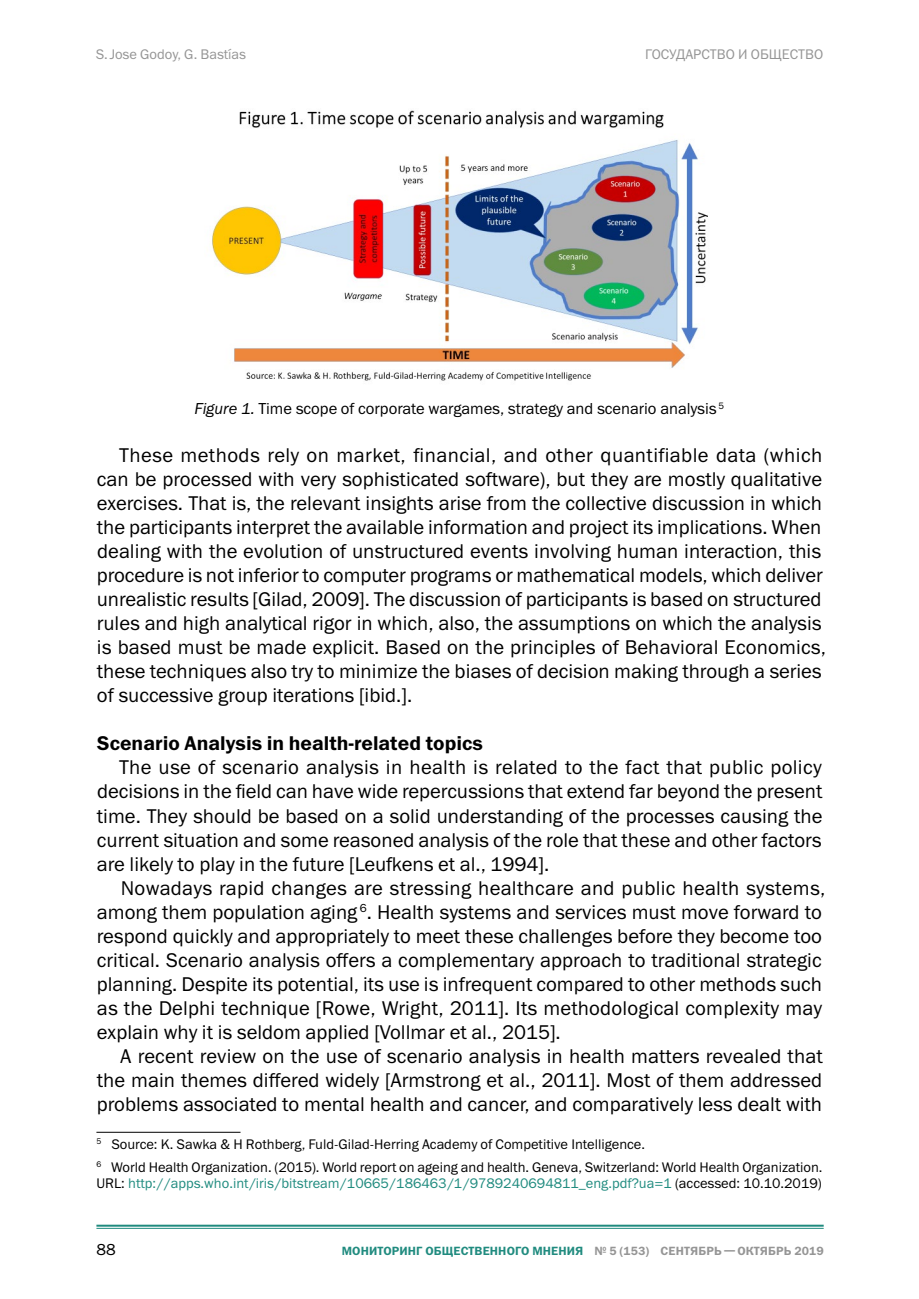
<style>
.page{position:relative;width:919px;height:1299px;background:#fff}
.page>*{position:absolute;margin:0;border:0;box-sizing:border-box;transform-origin:0 0}
.GENERAL_TEXT{font:20px/24px "Franklin Gothic ITC";color:#000}
.Title_IN_TEXT{font:600 20px "Franklin Gothic ITC";color:#000}
.Picture_number_and_t{font:16px "Franklin Gothic ITC";color:#000}
.footnote_text{font:14px/16.8px "Franklin Gothic ITC";color:#000}
.t1{font:14px "Franklin Gothic ITC";color:#959595}
.t2{font:600 12px "Franklin Gothic ITC";letter-spacing:.01em;color:#208b7f}
.t3{font:600 12px "Franklin Gothic ITC";color:#959595}
.s1{font-style:italic}
.s2{color:#208b7f}
.s3{color:#959595}
</style>
<div class="page">
<hr style="left:96px;top:1224px;width:727px;height:2px;background:#208b7f">
<hr style="left:96px;top:1227px;width:727px;height:1px;background:#208b7f">
<img style="left:212px;top:110px;width:496px;height:271px">
<hr style="left:96px;top:1131px;width:144px;height:1px;background:#000">
<p class="t1" style="left:96px;top:46px;width:152px">S.Jose Godoy, G. Bastías</p>
<p class="t1" style="left:645px;top:46px;width:179px">ГОСУДАРСТВО И ОБЩЕСТВО</p>
<p class="Picture_number_and_t" style="left:194px;top:399px;width:531px"><span class="s1">Figure 1.</span> Time scope of corporate wargames, strategy and scenario analysis <sup>5</sup></p>
<p class="GENERAL_TEXT" style="left:97px;top:443px;width:730px;text-indent:22px">These methods rely on market, financial, and other quantifiable data (which can be processed with very sophisticated software), but they are mostly qualitative exercises. That is, the relevant insights arise from the collective discussion in which the participants interpret the available information and project its implications. When dealing with the evolution of unstructured events involving human interaction, this procedure is not inferior to computer programs or mathematical models, which deliver unrealistic results [Gilad, 2009]. The discussion of participants is based on structured rules and high analytical rigor in which, also, the assumptions on which the analysis is based must be made explicit. Based on the principles of Behavioral Economics, these techniques also try to minimize the biases of decision making through a series of successive group iterations [ibid.].</p>
<p class="Title_IN_TEXT" style="left:97px;top:731px;width:387px">Scenario Analysis in health-related topics</p>
<p class="GENERAL_TEXT" style="left:97px;top:755px;width:727px;text-align:justify;text-indent:22px">The use of scenario analysis in health is related to the fact that public policy decisions in the field can have wide repercussions that extend far beyond the present time. They should be based on a solid understanding of the processes causing the current situation and some reasoned analysis of the role that these and other factors are likely to play in the future [Leufkens et al., 1994].</p>
<p class="GENERAL_TEXT" style="left:97px;top:875px;width:730px;text-indent:24px">Nowadays rapid changes are stressing healthcare and public health systems, among them population aging <sup>6</sup>. Health systems and services must move forward to respond quickly and appropriately to meet these challenges before they become too critical. Scenario analysis offers a complementary approach to traditional strategic planning. Despite its potential, its use is infrequent compared to other methods such as the Delphi technique [Rowe, Wright, 2011]. Its methodological complexity may explain why it is seldom applied [Vollmar et al., 2015].</p>
<p class="GENERAL_TEXT" style="left:97px;top:1043px;width:727px;text-align:justify;text-indent:23px">A recent review on the use of scenario analysis in health matters revealed that the main themes differed widely [Armstrong et al., 2011]. Most of them addressed problems associated to mental health and cancer, and comparatively less dealt with</p>
<p class="footnote_text" style="left:96px;top:1135px;width:550px"><sup>5</sup> Source: K. Sawka &amp; H Rothberg, Fuld-Gilad-Herring Academy of Competitive Intelligence.</p>
<p class="footnote_text" style="left:96px;top:1158px;width:727px"><sup>6</sup> World Health Organization. (2015). World report on ageing and health. Geneva, Switzerland: World Health Organization.<br>URL: <span class="s2">http://apps.who.int/iris/bitstream/10665/186463/1/9789240694811_eng.pdf?ua=1</span> (accessed: 10.10.2019)</p>
<p class="Picture_number_and_t" style="left:96px;top:1239px;width:21px">88</p>
<p class="t2" style="left:342px;top:1243px;width:328px">МОНИТОРИНГ ОБЩЕСТВЕННОГО МНЕНИЯ <span class="s3">№ 5 (153) сентябр</span></p>
<p class="t3" style="left:714px;top:1243px;width:49px">ь— октябр</p>
<p class="t3" style="left:783px;top:1243px;width:41px">ь 2019</p>
</div>
